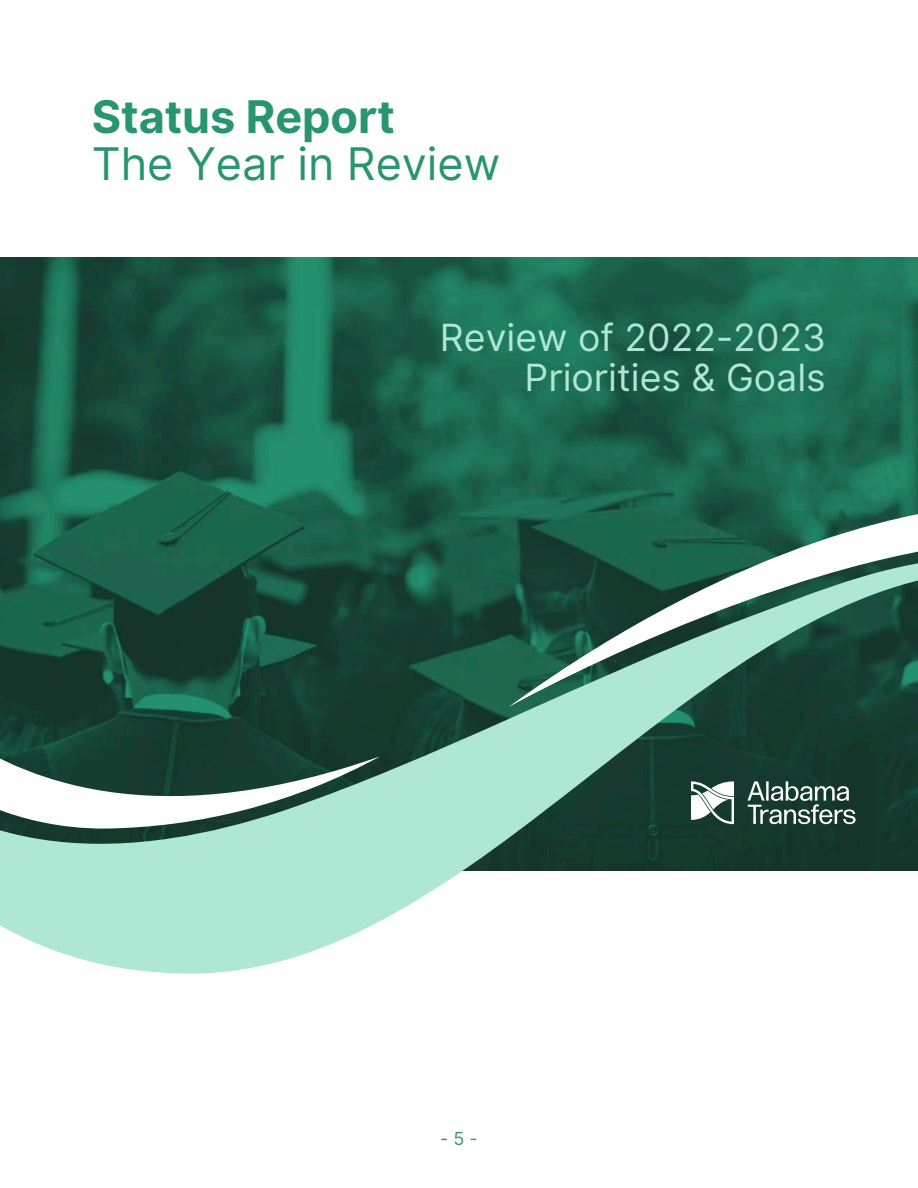
<style>
.page{position:relative;width:918px;height:1188px;background:#fff}
.page>*{position:absolute;margin:0;border:0;box-sizing:border-box;transform-origin:0 0}
.t1{font:45px/47.2px "Inter";color:#289570}
.t2{font:37.5px/39.3px "Inter";color:#afe7d5;text-align:right}
.t3{font:18px "Inter";color:#3b9777}
.s1{font-weight:700}
</style>
<div class="page">
<img style="left:0;top:258px;width:918px;height:245px">
<svg style="left:0;top:904px;width:411px;height:70px;fill:#afe7d5"></svg>
<svg style="left:0;top:503px;width:918px;height:401px;background:#4c7a6b"></svg>
<svg style="left:748px;top:781px;width:108px;height:43px"></svg>
<svg style="left:691px;top:781px;width:43px;height:43px"></svg>
<p class="t1" style="left:92px;top:93px;width:410px"><span class="s1">Status Report<br></span>The Year in Review</p>
<h2 class="t2" style="left:440px;top:318px;width:388px">Review of 2022-2023<br>Priorities &amp; Goals</h2>
<p class="t3" style="left:440px;top:1127px;width:39px">- 5 -</p>
</div>
